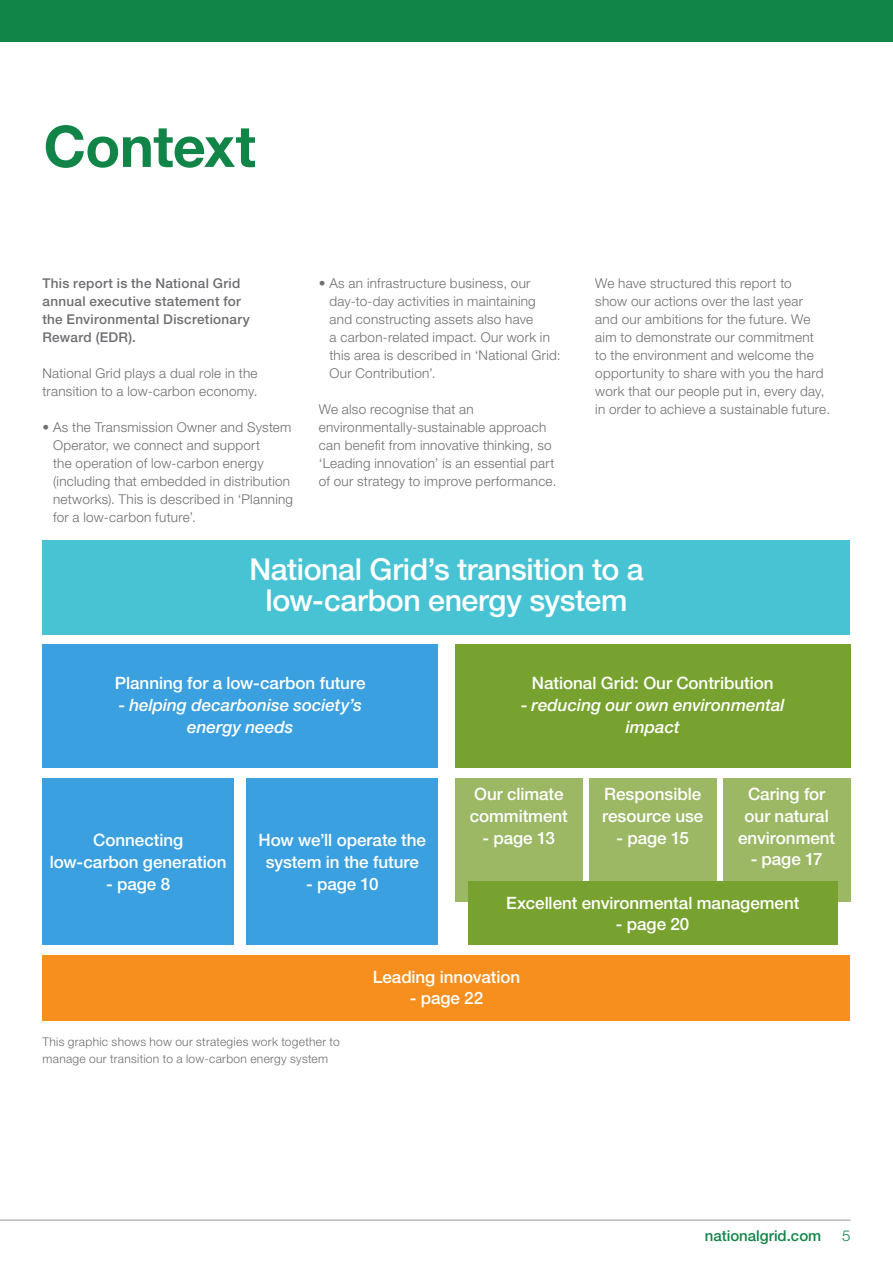
<style>
.page{position:relative;width:893px;height:1263px;background:#fff}
.page>*{position:absolute;margin:0;border:0;box-sizing:border-box;transform-origin:0 0}
.t1{font:700 57.3px "Helvetica Neue LT Pro";letter-spacing:-.01em;color:#118548}
.t2{font:500 30.3px/30.3px "Helvetica Neue LT Pro";letter-spacing:-.015em;color:#fff;text-align:center}
.t3{font:500 17.1px/21.8px "Helvetica Neue";letter-spacing:-.005em;color:#fff;text-align:center}
.t4{font:italic 500 17.1px/21.8px "Helvetica Neue LT Pro";color:#fff;text-align:center}
.t5{font:500 17.1px "Helvetica Neue LT Pro";letter-spacing:-.005em;color:#fff}
.t6{font:500 15px "Helvetica Neue LT Pro";color:#118548}
.t7{font:300 15px "Helvetica Neue LT Pro";color:#118548}
.t8{font:300 13.5px/18px "Helvetica Neue LT Pro";letter-spacing:.02em;color:#6d6e71}
.t9{font:500 13.5px/18px "Helvetica Neue LT Pro";letter-spacing:.02em;color:#6d6e71}
.t10{font:300 12px/16.5px "Helvetica Neue LT Pro";letter-spacing:.025em;color:#6d6e71}
.s1{font-style:normal}
</style>
<div class="page">
<hr style="left:0;top:1220px;width:850px;height:1px;background:#939598">
<div style="left:0;top:0;width:893px;height:41px;background:#118548"></div>
<div style="left:43px;top:540px;width:807px;height:95px;background:#47c3d3"></div>
<div style="left:43px;top:645px;width:395px;height:123px;background:#3ba0df"></div>
<div style="left:455px;top:645px;width:395px;height:123px;background:#78a22f"></div>
<div style="left:723px;top:778px;width:127px;height:124px;background:#9cb865"></div>
<div style="left:455px;top:778px;width:128px;height:124px;background:#9cb865"></div>
<div style="left:589px;top:778px;width:127px;height:124px;background:#9cb865"></div>
<div style="left:43px;top:778px;width:191px;height:167px;background:#3ba0df"></div>
<div style="left:468px;top:881px;width:370px;height:64px;background:#78a22f"></div>
<div style="left:247px;top:778px;width:191px;height:167px;background:#3ba0df"></div>
<div style="left:43px;top:955px;width:807px;height:65px;background:#f78f1e"></div>
<h1 class="t1" style="left:44px;top:111px;width:214px">Context</h1>
<p class="t9" style="left:43px;top:274px;width:209px">This report is the National Grid annual executive statement for the Environmental Discretionary<br>Reward (EDR).</p>
<p class="t8" style="left:43px;top:364px;width:217px">National Grid plays a dual role in the transition to a low-carbon economy.</p>
<p class="t8" style="left:53px;top:418px;width:242px;text-indent:-11px">• As the Transmission Owner and System Operator, we connect and support<br>the operation of low-carbon energy (including that embedded in distribution networks). This is described in ‘Planning for a low-carbon future’.</p>
<p class="t8" style="left:329px;top:274px;width:233px;text-indent:-11px">• As an infrastructure business, our day-to-day activities in maintaining and constructing assets also have<br>a carbon-related impact. Our work in this area is described in ‘National Grid:<br>Our Contribution’.</p>
<p class="t8" style="left:319px;top:400px;width:239px">We also recognise that an environmentally-sustainable approach can benefit from innovative thinking, so ‘Leading innovation’ is an essential part of our strategy to improve performance.</p>
<p class="t8" style="left:595px;top:274px;width:236px">We have structured this report to<br>show our actions over the last year<br>and our ambitions for the future. We aim to demonstrate our commitment<br>to the environment and welcome the opportunity to share with you the hard work that our people put in, every day, in order to achieve a sustainable future.</p>
<h2 class="t2" style="left:249px;top:554px;width:396px">National Grid’s transition to a low-carbon energy system</h2>
<p class="t5" style="left:115px;top:673px;width:252px">Planning for a low-carbon future</p>
<p class="t4" style="left:118px;top:694px;width:245px"><span class="s1">-</span> helping decarbonise society’s energy needs</p>
<p class="t3" style="left:50px;top:829px;width:178px">Connecting low-carbon generation</p>
<p class="t3" style="left:106px;top:873px;width:65px">- page 8</p>
<p class="t3" style="left:259px;top:829px;width:169px">How we’ll operate the system in the future</p>
<p class="t3" style="left:306px;top:873px;width:74px">- page 10</p>
<p class="t5" style="left:532px;top:673px;width:243px">National Grid: Our Contribution</p>
<p class="t4" style="left:521px;top:694px;width:266px"><span class="s1">-</span> reducing our own environmental impact</p>
<p class="t3" style="left:470px;top:783px;width:100px;text-align:left">Our climate commitment</p>
<p class="t3" style="left:483px;top:826px;width:74px">- page 13</p>
<p class="t3" style="left:602px;top:783px;width:103px;text-align:left">Responsible resource use</p>
<p class="t3" style="left:616px;top:826px;width:74px">- page 15</p>
<p class="t3" style="left:738px;top:783px;width:99px">Caring for our natural environment</p>
<p class="t3" style="left:751px;top:848px;width:73px">- page 17</p>
<p class="t3" style="left:506px;top:891px;width:295px">Excellent environmental management</p>
<p class="t3" style="left:616px;top:913px;width:75px">- page 20</p>
<p class="t10" style="left:43px;top:1033px;width:299px">This graphic shows how our strategies work together to manage our transition to a low-carbon energy system</p>
<p class="t3" style="left:373px;top:965px;width:149px">Leading innovation</p>
<p class="t3" style="left:410px;top:987px;width:75px">- page 22</p>
<p class="t6" style="left:705px;top:1226px;width:118px">nationalgrid.com</p>
<p class="t7" style="left:842px;top:1226px;width:10px">5</p>
</div>
